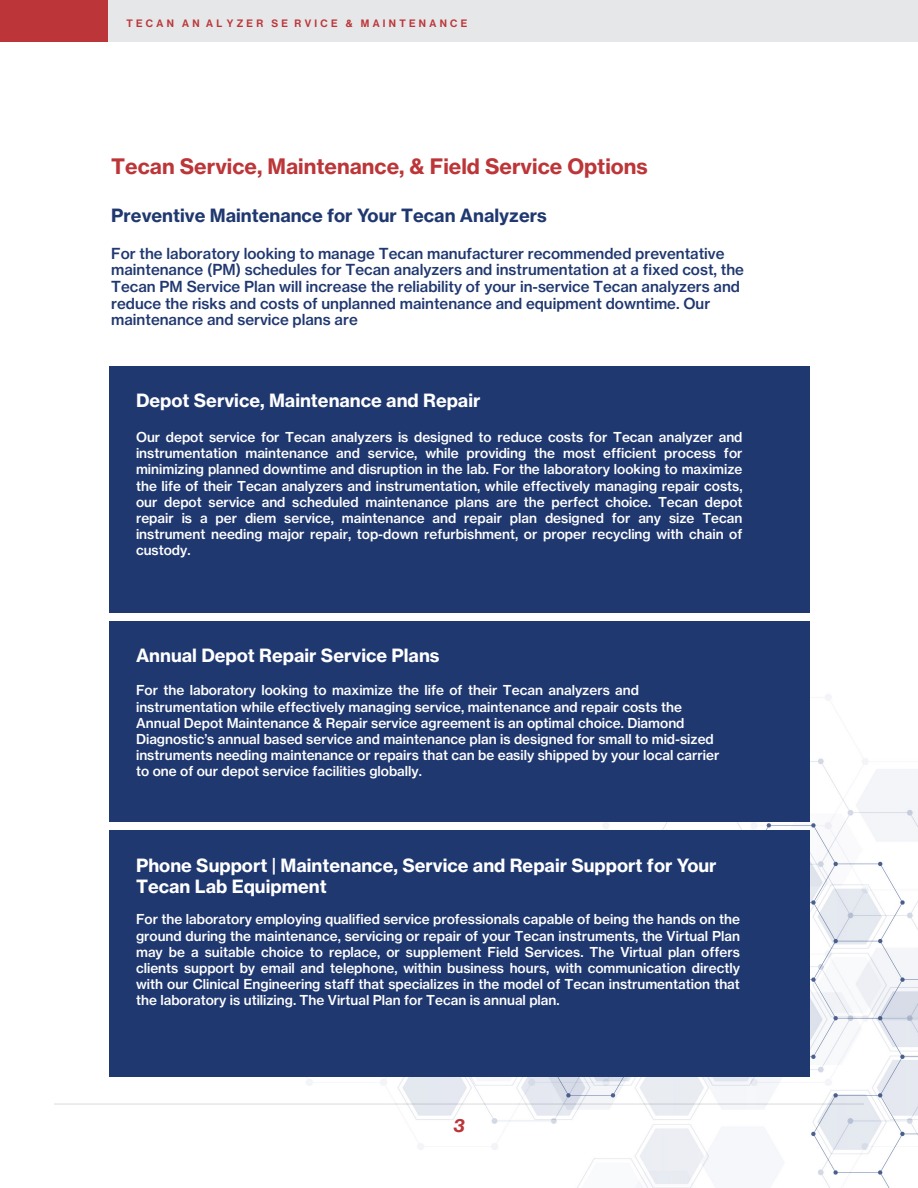
<style>
.page{position:relative;width:918px;height:1188px;background:#fff}
.page>*{position:absolute;margin:0;border:0;box-sizing:border-box;transform-origin:0 0}
.Main_Text{font:21px "N Haas Grotesk TX Pro 75 Bd";color:#bc3639}
.White_Main{font:18px/21.6px "N Haas Grotesk TX Pro 75 Bd";color:#fff}
.Main_Text-2{font:18px "N Haas Grotesk TX Pro 75 Bd";color:#203870}
.t1{font:18px "N Haas Grotesk TX Pro 76 Bd It";color:#bc3639}
.Main_Text-3{font:15px/16.6px "N Haas Grotesk TX Pro 65 Md";color:#203870}
.White_Main-2{font:13.5px/16.2px "N Haas Grotesk TX Pro 65 Md";color:#fff;text-align:justify}
.t2{font:10.5px "N Haas Grotesk DS Pro 65 Md";letter-spacing:.315em;color:#bc3639}
</style>
<div class="page">
<div style="left:1px;top:0;width:917px;height:41px;background:#e6e7e9"></div>
<hr style="left:54px;top:1103px;width:810px;height:2px;background:#e6e7e9">
<div style="left:0;top:0;width:108px;height:41px;background:#bc3639"></div>
<img style="left:258px;top:694px;width:660px;height:494px">
<div style="left:109px;top:366px;width:701px;height:246px;background:#203870"></div>
<div style="left:109px;top:621px;width:701px;height:201px;background:#203870"></div>
<div style="left:109px;top:831px;width:701px;height:246px;background:#203870"></div>
<p class="t2" style="left:126px;top:18px;width:342px">TECAN AN AL YZER SE RVICE &amp; MAINTENANCE</p>
<p class="Main_Text" style="left:111px;top:155px;width:538px">Tecan Service, Maintenance, &amp; Field Service Options</p>
<p class="Main_Text-2" style="left:111px;top:204px;width:437px">Preventive Maintenance for Your Tecan Analyzers</p>
<p class="Main_Text-3" style="left:111px;top:245px;width:634px">For the laboratory looking to manage Tecan manufacturer recommended preventative maintenance (PM) schedules for Tecan analyzers and instrumentation at a fixed cost, the Tecan PM Service Plan will increase the reliability of your in-service Tecan analyzers and reduce the risks and costs of unplanned maintenance and equipment downtime. Our maintenance and service plans are</p>
<p class="White_Main" style="left:136px;top:390px;width:346px">Depot Service, Maintenance and Repair</p>
<p class="White_Main-2" style="left:136px;top:429px;width:608px">Our depot service for Tecan analyzers is designed to reduce costs for Tecan analyzer and instrumentation maintenance and service, while providing the most efficient process for minimizing planned downtime and disruption in the lab. For the laboratory looking to maximize the life of their Tecan analyzers and instrumentation, while effectively managing repair costs, our depot service and scheduled maintenance plans are the perfect choice. Tecan depot repair is a per diem service, maintenance and repair plan designed for any size Tecan instrument needing major repair, top-down refurbishment, or proper recycling with chain of custody.</p>
<p class="White_Main" style="left:136px;top:645px;width:305px">Annual Depot Repair Service Plans</p>
<p class="White_Main-2" style="left:136px;top:682px;width:585px;text-align:left">For the laboratory looking to maximize the life of their Tecan analyzers and instrumentation while effectively managing service, maintenance and repair costs the Annual Depot Maintenance &amp; Repair service agreement is an optimal choice. Diamond Diagnostic’s annual based service and maintenance plan is designed for small to mid-sized instruments needing maintenance or repairs that can be easily shipped by your local carrier to one of our depot service facilities globally.</p>
<p class="White_Main" style="left:136px;top:854px;width:582px">Phone Support | Maintenance, Service and Repair Support for Your<br>Tecan Lab Equipment</p>
<p class="White_Main-2" style="left:136px;top:911px;width:605px">For the laboratory employing qualified service professionals capable of being the hands on the ground during the maintenance, servicing or repair of your Tecan instruments, the Virtual Plan may be a suitable choice to replace, or supplement Field Services. The Virtual plan offers clients support by email and telephone, within business hours, with communication directly with our Clinical Engineering staff that specializes in the model of Tecan instrumentation that the laboratory is utilizing. The Virtual Plan for Tecan is annual plan.</p>
<h2 class="t1" style="left:453px;top:1114px;width:13px">3</h2>
</div>
